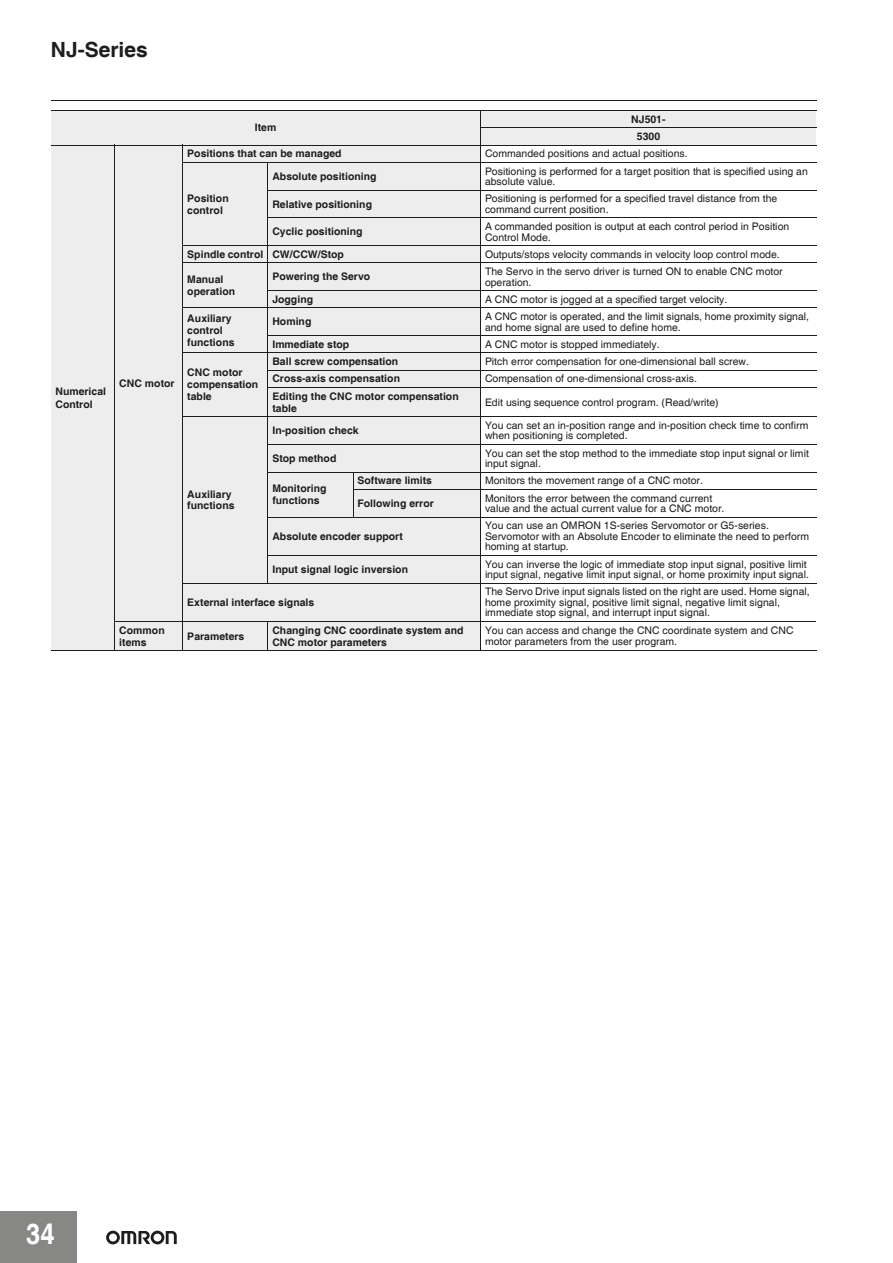
<style>
.page{position:relative;width:893px;height:1263px;background:#fff}
.page>*{position:absolute;margin:0;border:0;box-sizing:border-box;transform-origin:0 0}
.t1{font:700 28.5px "Helvetica";color:#fff;scale:.9 1}
.t2{font:700 21px "Helvetica";color:#1d1d1b}
.t3{font:10.5px/10.5px "Helvetica";letter-spacing:.005em;color:#1d1d1b}
.t4{font:700 10.5px/12px "Helvetica";color:#1d1d1b}
</style>
<div class="page">
<hr style="left:51px;top:100px;width:765px;height:1px;background:#1d1d1b">
<svg style="left:106px;top:1231px;width:71px;height:13px"></svg>
<div style="left:0;top:1212px;width:76px;height:51px;background:#878786"></div>
<hr style="left:76px;top:1212px;width:1px;height:51px;background:#878786">
<div style="left:51px;top:145px;width:64px;height:506px;background:#ededed"></div>
<div style="left:115px;top:145px;width:68px;height:476px;background:#ededed"></div>
<div style="left:183px;top:145px;width:297px;height:17px;background:#ededed"></div>
<div style="left:183px;top:162px;width:85px;height:84px;background:#ededed"></div>
<div style="left:268px;top:162px;width:212px;height:28px;background:#ededed"></div>
<div style="left:268px;top:190px;width:212px;height:28px;background:#ededed"></div>
<div style="left:268px;top:218px;width:212px;height:28px;background:#ededed"></div>
<div style="left:183px;top:246px;width:85px;height:17px;background:#ededed"></div>
<div style="left:268px;top:246px;width:212px;height:17px;background:#ededed"></div>
<div style="left:183px;top:263px;width:85px;height:45px;background:#ededed"></div>
<div style="left:268px;top:263px;width:212px;height:28px;background:#ededed"></div>
<div style="left:268px;top:291px;width:212px;height:17px;background:#ededed"></div>
<div style="left:183px;top:308px;width:85px;height:45px;background:#ededed"></div>
<div style="left:268px;top:308px;width:212px;height:28px;background:#ededed"></div>
<div style="left:268px;top:336px;width:212px;height:17px;background:#ededed"></div>
<div style="left:183px;top:353px;width:85px;height:64px;background:#ededed"></div>
<div style="left:268px;top:353px;width:212px;height:17px;background:#ededed"></div>
<div style="left:268px;top:370px;width:212px;height:17px;background:#ededed"></div>
<div style="left:268px;top:387px;width:212px;height:30px;background:#ededed"></div>
<div style="left:183px;top:417px;width:85px;height:166px;background:#ededed"></div>
<div style="left:268px;top:417px;width:212px;height:27px;background:#ededed"></div>
<div style="left:268px;top:444px;width:212px;height:28px;background:#ededed"></div>
<div style="left:268px;top:472px;width:85px;height:45px;background:#ededed"></div>
<div style="left:353px;top:472px;width:127px;height:17px;background:#ededed"></div>
<div style="left:353px;top:489px;width:127px;height:28px;background:#ededed"></div>
<div style="left:268px;top:517px;width:212px;height:38px;background:#ededed"></div>
<div style="left:268px;top:555px;width:212px;height:28px;background:#ededed"></div>
<div style="left:183px;top:583px;width:297px;height:38px;background:#ededed"></div>
<div style="left:115px;top:621px;width:68px;height:30px;background:#ededed"></div>
<div style="left:183px;top:621px;width:85px;height:30px;background:#ededed"></div>
<div style="left:268px;top:621px;width:212px;height:30px;background:#ededed"></div>
<div style="left:51px;top:111px;width:429px;height:34px;background:#ededed"></div>
<div style="left:480px;top:111px;width:336px;height:17px;background:#ededed"></div>
<div style="left:480px;top:128px;width:336px;height:17px;background:#ededed"></div>
<hr style="left:115px;top:145px;width:1px;height:506px;background:#1d1d1b">
<hr style="left:183px;top:145px;width:1px;height:506px;background:#1d1d1b">
<hr style="left:268px;top:162px;width:1px;height:421px;background:#1d1d1b">
<hr style="left:268px;top:621px;width:1px;height:30px;background:#1d1d1b">
<hr style="left:353px;top:472px;width:1px;height:45px;background:#1d1d1b">
<hr style="left:480px;top:110px;width:1px;height:541px;background:#1d1d1b">
<hr style="left:51px;top:110px;width:765px;height:1px;background:#1d1d1b">
<hr style="left:480px;top:128px;width:336px;height:1px;background:#1d1d1b">
<hr style="left:51px;top:145px;width:765px;height:1px;background:#1d1d1b">
<hr style="left:183px;top:162px;width:633px;height:1px;background:#1d1d1b">
<hr style="left:268px;top:190px;width:548px;height:1px;background:#1d1d1b">
<hr style="left:268px;top:218px;width:548px;height:1px;background:#1d1d1b">
<hr style="left:183px;top:245px;width:633px;height:1px;background:#1d1d1b">
<hr style="left:183px;top:263px;width:633px;height:1px;background:#1d1d1b">
<hr style="left:268px;top:290px;width:548px;height:1px;background:#1d1d1b">
<hr style="left:183px;top:308px;width:633px;height:1px;background:#1d1d1b">
<hr style="left:268px;top:335px;width:548px;height:1px;background:#1d1d1b">
<hr style="left:183px;top:353px;width:633px;height:1px;background:#1d1d1b">
<hr style="left:268px;top:370px;width:548px;height:1px;background:#1d1d1b">
<hr style="left:268px;top:387px;width:548px;height:1px;background:#1d1d1b">
<hr style="left:183px;top:416px;width:633px;height:1px;background:#1d1d1b">
<hr style="left:268px;top:444px;width:548px;height:1px;background:#1d1d1b">
<hr style="left:268px;top:472px;width:548px;height:1px;background:#1d1d1b">
<hr style="left:353px;top:489px;width:463px;height:1px;background:#1d1d1b">
<hr style="left:268px;top:517px;width:548px;height:1px;background:#1d1d1b">
<hr style="left:268px;top:555px;width:548px;height:1px;background:#1d1d1b">
<hr style="left:183px;top:583px;width:633px;height:1px;background:#1d1d1b">
<hr style="left:114px;top:621px;width:702px;height:1px;background:#1d1d1b">
<hr style="left:51px;top:650px;width:765px;height:1px;background:#1d1d1b">
<h2 class="t2" style="left:51px;top:36px;width:98px">NJ-Series</h2>
<p class="t4" style="left:55px;top:386px;width:52px">Numerical<br>Control</p>
<p class="t4" style="left:119px;top:378px;width:57px">CNC motor</p>
<p class="t4" style="left:255px;top:122px;width:23px">Item</p>
<p class="t4" style="left:631px;top:111px;width:36px;line-height:17.2px;text-align:center">NJ501-<br>5300</p>
<p class="t4" style="left:187px;top:148px;width:156px">Positions that can be managed</p>
<p class="t3" style="left:485px;top:149px;width:204px">Commanded positions and actual positions.</p>
<p class="t4" style="left:187px;top:192px;width:43px">Position control</p>
<p class="t4" style="left:272px;top:171px;width:106px">Absolute positioning</p>
<p class="t3" style="left:485px;top:166px;width:324px">Positioning is performed for a target position that is specified using an absolute value.</p>
<p class="t4" style="left:272px;top:198px;width:101px">Relative positioning</p>
<p class="t3" style="left:485px;top:194px;width:294px">Positioning is performed for a specified travel distance from the command current position.</p>
<p class="t4" style="left:272px;top:226px;width:92px">Cyclic positioning</p>
<p class="t3" style="left:485px;top:222px;width:306px">A commanded position is output at each control period in Position<br>Control Mode.</p>
<p class="t4" style="left:187px;top:249px;width:158px">Spindle control CW/CCW/Stop</p>
<p class="t3" style="left:485px;top:249px;width:296px">Outputs/stops velocity commands in velocity loop control mode.</p>
<p class="t4" style="left:187px;top:274px;width:49px">Manual operation</p>
<p class="t4" style="left:272px;top:271px;width:99px">Powering the Servo</p>
<p class="t3" style="left:485px;top:267px;width:299px">The Servo in the servo driver is turned ON to enable CNC motor operation.</p>
<p class="t4" style="left:272px;top:294px;width:42px">Jogging</p>
<p class="t3" style="left:485px;top:294px;width:244px">A CNC motor is jogged at a specified target velocity.</p>
<p class="t4" style="left:187px;top:313px;width:49px">Auxiliary control functions</p>
<p class="t4" style="left:272px;top:316px;width:41px">Homing</p>
<p class="t3" style="left:485px;top:312px;width:326px">A CNC motor is operated, and the limit signals, home proximity signal, and home signal are used to define home.</p>
<p class="t4" style="left:272px;top:339px;width:78px">Immediate stop</p>
<p class="t3" style="left:485px;top:339px;width:176px">A CNC motor is stopped immediately.</p>
<p class="t4" style="left:187px;top:367px;width:73px">CNC motor compensation table</p>
<p class="t4" style="left:272px;top:356px;width:127px">Ball screw compensation</p>
<p class="t3" style="left:485px;top:357px;width:266px">Pitch error compensation for one-dimensional ball screw.</p>
<p class="t4" style="left:272px;top:373px;width:129px">Cross-axis compensation</p>
<p class="t3" style="left:485px;top:374px;width:213px">Compensation of one-dimensional cross-axis.</p>
<p class="t4" style="left:272px;top:390px;width:188px">Editing the CNC motor compensation table</p>
<p class="t3" style="left:485px;top:397px;width:235px">Edit using sequence control program. (Read/write)</p>
<p class="t4" style="left:272px;top:425px;width:88px">In-position check</p>
<p class="t3" style="left:485px;top:420px;width:325px">You can set an in-position range and in-position check time to confirm when positioning is completed.</p>
<p class="t4" style="left:272px;top:453px;width:66px">Stop method</p>
<p class="t3" style="left:485px;top:448px;width:325px">You can set the stop method to the immediate stop input signal or limit input signal.</p>
<p class="t4" style="left:272px;top:483px;width:56px">Monitoring functions</p>
<p class="t4" style="left:357px;top:475px;width:76px">Software limits</p>
<p class="t3" style="left:485px;top:476px;width:219px">Monitors the movement range of a CNC motor.</p>
<p class="t4" style="left:357px;top:498px;width:78px">Following error</p>
<p class="t3" style="left:485px;top:493px;width:241px">Monitors the error between the command current value and the actual current value for a CNC motor.</p>
<p class="t4" style="left:272px;top:531px;width:132px">Absolute encoder support</p>
<p class="t3" style="left:485px;top:521px;width:326px">You can use an OMRON 1S-series Servomotor or G5-series.<br>Servomotor with an Absolute Encoder to eliminate the need to perform homing at startup.</p>
<p class="t4" style="left:272px;top:564px;width:137px">Input signal logic inversion</p>
<p class="t3" style="left:485px;top:559px;width:326px">You can inverse the logic of immediate stop input signal, positive limit input signal, negative limit input signal, or home proximity input signal.</p>
<p class="t4" style="left:187px;top:597px;width:128px">External interface signals</p>
<p class="t3" style="left:485px;top:587px;width:326px">The Servo Drive input signals listed on the right are used. Home signal, home proximity signal, positive limit signal, negative limit signal, immediate stop signal, and interrupt input signal.</p>
<p class="t4" style="left:187px;top:488px;width:49px">Auxiliary functions</p>
<p class="t4" style="left:119px;top:624px;width:47px">Common items</p>
<p class="t4" style="left:187px;top:630px;width:59px">Parameters</p>
<p class="t4" style="left:272px;top:624px;width:193px">Changing CNC coordinate system and<br>CNC motor parameters</p>
<p class="t3" style="left:485px;top:626px;width:310px">You can access and change the CNC coordinate system and CNC motor parameters from the user program.</p>
<h1 class="t1" style="left:26px;top:1216px;width:33px">34</h1>
</div>
